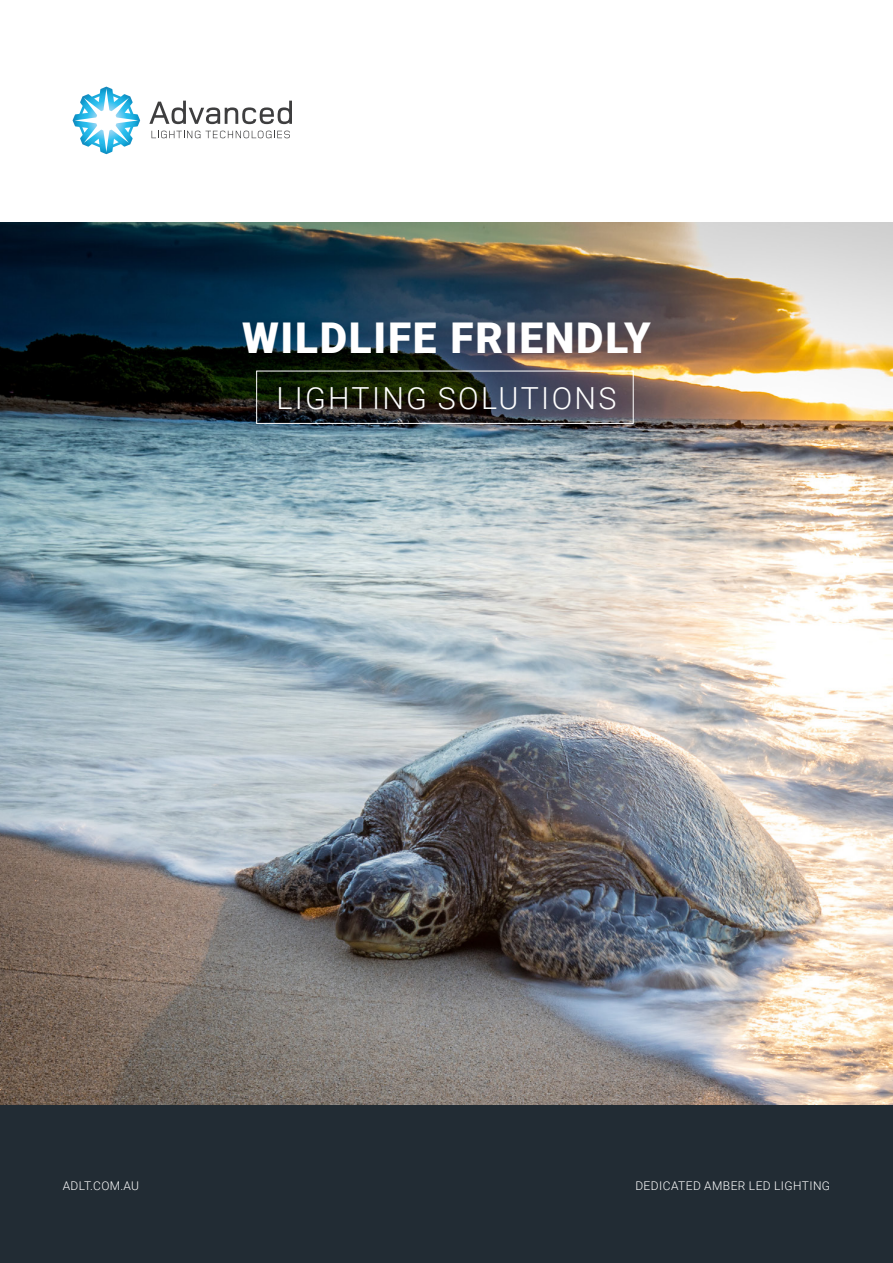
<style>
.page{position:relative;width:893px;height:1263px;background:#fff}
.page>*{position:absolute;margin:0;border:0;box-sizing:border-box;transform-origin:0 0}
.t1{font:900 42.45px "Roboto";letter-spacing:.04em;color:#fff}
.t2{font:300 30.45px "Roboto";letter-spacing:.075em;color:#fff}
.t3{font:300 12px "Roboto";letter-spacing:.035em;color:#fff}
</style>
<div class="page">
<div style="left:0;top:1105px;width:893px;height:158px;background:#222c34"></div>
<img style="left:0;top:223px;width:893px;height:882px">
<svg style="left:149px;top:101px;width:143px;height:23px"></svg>
<svg style="left:152px;top:131px;width:138px;height:7px"></svg>
<svg style="left:73px;top:87px;width:67px;height:67px"></svg>
<div style="left:256px;top:371px;width:378px;height:53px;border:1px solid #fff"></div>
<p class="t1" style="left:242px;top:308px;width:410px">WILDLIFE FRIENDLY</p>
<p class="t2" style="left:276px;top:376px;width:341px">LIGHTING SOLUTIONS</p>
<p class="t3" style="left:63px;top:1177px;width:78px">ADLT.COM.AU</p>
<p class="t3" style="left:635px;top:1177px;width:196px">DEDICATED AMBER LED LIGHTING</p>
</div>
